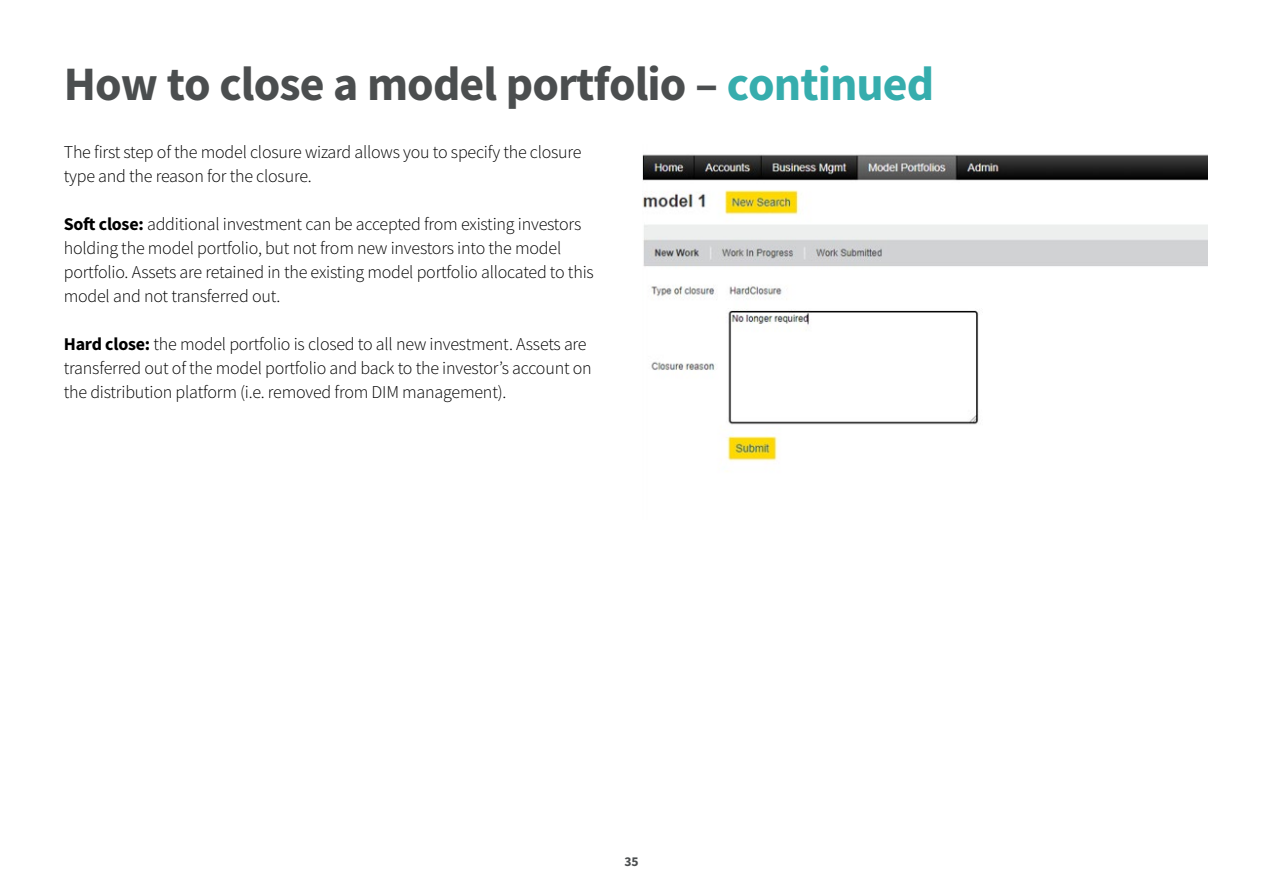
<style>
.page{position:relative;width:1263px;height:893px;background:#fff}
.page>*{position:absolute;margin:0;border:0;box-sizing:border-box;transform-origin:0 0}
.t1{font:700 48px "Source Sans Pro";letter-spacing:-.02em;color:#4b4e4f}
.t2{font:300 18px/24px "Source Sans Pro";letter-spacing:-.01em;color:#000}
.t3{font:700 13.5px "Source Sans Pro";color:#4b4e4f}
.s1{color:#36adad}
.s2{font-weight:700}
</style>
<div class="page">
<img style="left:642px;top:154px;width:565px;height:318px">
<h1 class="t1" style="left:64px;top:51px;width:872px">How to close a model portfolio – <span class="s1">continued</span></h1>
<p class="t2" style="left:64px;top:140px;width:519px">The first step of the model closure wizard allows you to specify the closure type and the reason for the closure.</p>
<p class="t2" style="left:64px;top:212px;width:532px"><span class="s2">Soft close:</span> additional investment can be accepted from existing investors holding the model portfolio, but not from new investors into the model portfolio. Assets are retained in the existing model portfolio allocated to this model and not transferred out.</p>
<p class="t2" style="left:64px;top:332px;width:529px"><span class="s2">Hard close:</span> the model portfolio is closed to all new investment. Assets are transferred out of the model portfolio and back to the investor’s account on the distribution platform (i.e. removed from DIM management).</p>
<p class="t3" style="left:624px;top:852px;width:16px">35</p>
</div>
